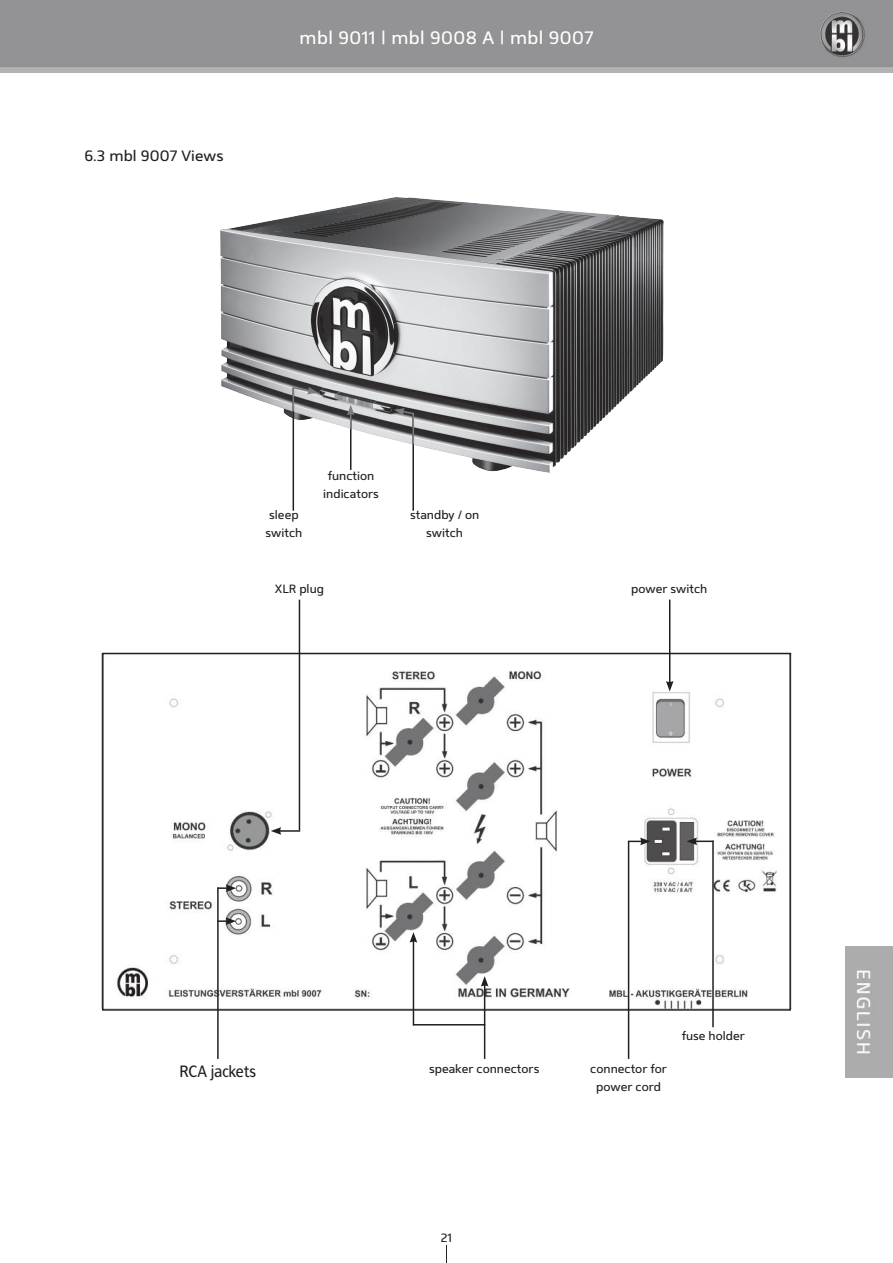
<style>
.page{position:relative;width:893px;height:1263px;background:#fff}
.page>*{position:absolute;margin:0;border:0;box-sizing:border-box;transform-origin:0 0}
.t1{font:18px "Mentone";letter-spacing:.025em;color:#fff}
.t2{font:16.5px "Francophil Sans";letter-spacing:-.005em;color:#241f1f}
.t3{font:15px "Mentone";letter-spacing:.01em;color:#241f1f}
.t4{font:12px/18px "Mentone";color:#241f1f;text-align:center}
</style>
<div class="page">
<img style="left:0;top:0;width:893px;height:72px">
<svg style="left:446px;top:1245px;width:1px;height:18px"></svg>
<img style="left:846px;top:947px;width:47px;height:131px">
<img style="left:117px;top:656px;width:660px;height:352px">
<hr style="left:299px;top:600px;width:1px;height:230px;background:#241f1f">
<hr style="left:279px;top:830px;width:21px;height:2px;background:#241f1f">
<svg style="left:271px;top:827px;width:10px;height:8px"></svg>
<hr style="left:669px;top:600px;width:1px;height:83px;background:#241f1f">
<svg style="left:666px;top:681px;width:8px;height:10px"></svg>
<hr style="left:628px;top:841px;width:1px;height:218px;background:#241f1f">
<hr style="left:484px;top:984px;width:1px;height:75px;background:#241f1f">
<svg style="left:481px;top:976px;width:7px;height:10px"></svg>
<svg style="left:219px;top:917px;width:17px;height:8px"></svg>
<svg style="left:217px;top:884px;width:19px;height:8px"></svg>
<hr style="left:217px;top:887px;width:2px;height:172px;background:#241f1f">
<hr style="left:413px;top:940px;width:1px;height:85px;background:#241f1f">
<svg style="left:410px;top:932px;width:7px;height:11px"></svg>
<hr style="left:413px;top:1024px;width:72px;height:1px;background:#241f1f">
<svg style="left:628px;top:837px;width:23px;height:8px"></svg>
<svg style="left:687px;top:837px;width:26px;height:8px"></svg>
<hr style="left:712px;top:840px;width:2px;height:187px;background:#241f1f">
<img style="left:220px;top:197px;width:444px;height:279px">
<hr style="left:293px;top:388px;width:1px;height:123px;background:#241f1f">
<hr style="left:350px;top:409px;width:1px;height:61px;background:#241f1f">
<svg style="left:347px;top:405px;width:8px;height:24px"></svg>
<hr style="left:412px;top:413px;width:2px;height:98px;background:#241f1f">
<hr style="left:413px;top:413px;width:1px;height:31px;background:#7d7c7e">
<svg style="left:394px;top:408px;width:22px;height:8px"></svg>
<svg style="left:291px;top:386px;width:27px;height:25px"></svg>
<div style="left:102px;top:653px;width:689px;height:358px;border:2px solid #241f1f"></div>
<p class="t3" style="left:84px;top:147px;width:141px">6.3 mbl 9007 Views</p>
<h1 class="t1" style="left:300px;top:27px;width:295px">mbl 9011 | mbl 9008 A | mbl 9007</h1>
<p class="t4" style="left:266px;top:506px;width:38px">sleep switch</p>
<p class="t4" style="left:323px;top:467px;width:57px">function indicators</p>
<p class="t4" style="left:275px;top:579px;width:51px">XLR plug</p>
<p class="t4" style="left:410px;top:506px;width:71px">standby / on switch</p>
<p class="t4" style="left:631px;top:579px;width:78px">power switch</p>
<h2 class="t2" style="left:180px;top:1062px;width:78px">RCA jackets</h2>
<p class="t4" style="left:429px;top:1060px;width:112px">speaker connectors</p>
<p class="t4" style="left:590px;top:1060px;width:78px">connector for power cord</p>
<p class="t4" style="left:682px;top:1027px;width:65px">fuse holder</p>
<p class="t4" style="left:441px;top:1229px;width:13px">21</p>
</div>
